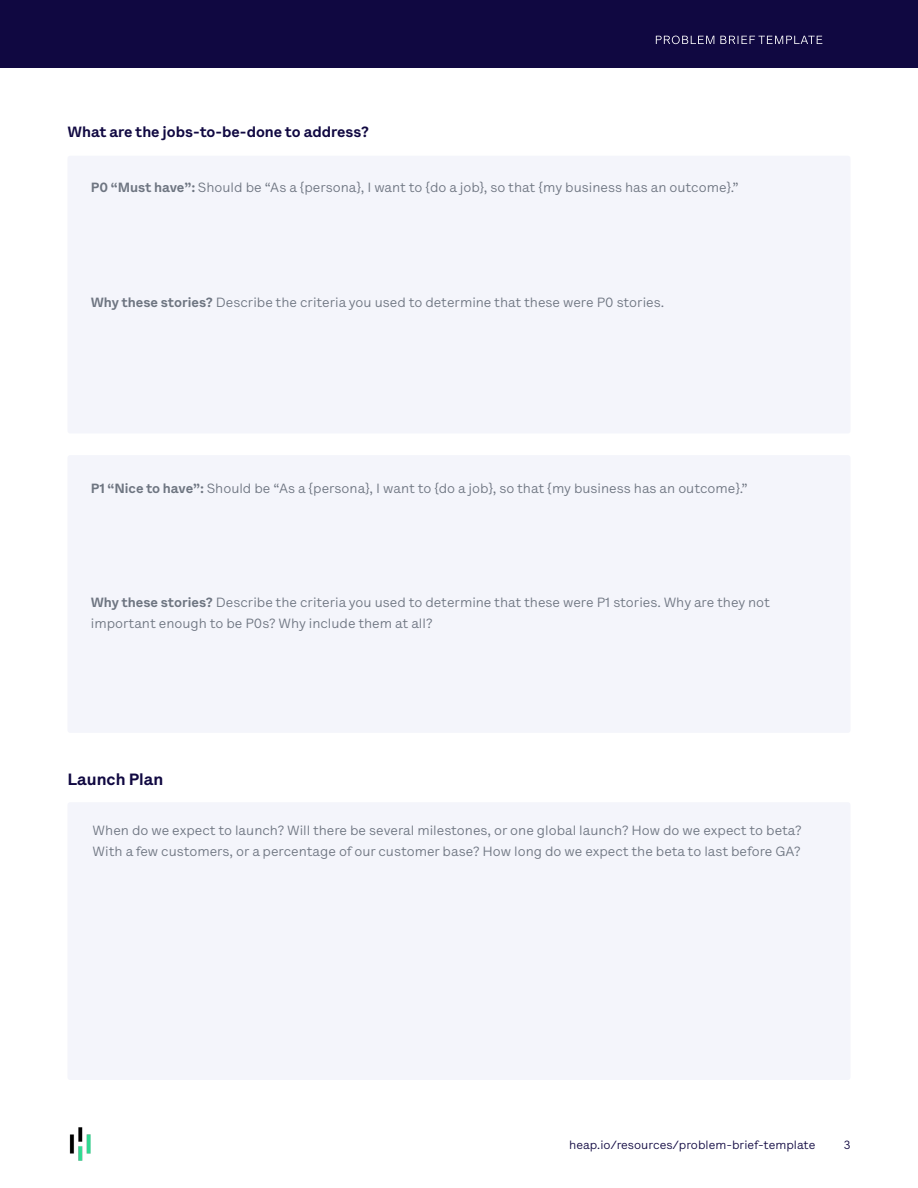
<style>
.page{position:relative;width:918px;height:1188px;background:#fff}
.page>*{position:absolute;margin:0;border:0;box-sizing:border-box;transform-origin:0 0}
.t1{font:700 16.5px "Lettera Text LL";color:#100841}
.t2{font:700 15px "Lettera Text LL";color:#100841}
.Body_Small{font:13.5px/21px "Lettera Text LL";color:#6e7581}
.t3{font:12px "Lettera Text LL";color:#100841}
.t4{font:12px "Lettera Text LL";letter-spacing:.035em;color:#fff}
.s1{font-weight:700}
</style>
<div class="page">
<div style="left:0;top:0;width:918px;height:68px;background:#100841"></div>
<div style="left:67px;top:156px;width:784px;height:277px;background:#f4f5fb;border-radius:3px"></div>
<div style="left:67px;top:455px;width:784px;height:278px;background:#f4f5fb;border-radius:3px"></div>
<div style="left:67px;top:802px;width:784px;height:278px;background:#f4f5fb;border-radius:3px"></div>
<img style="left:69px;top:1127px;width:22px;height:34px">
<h3 class="t2" style="left:68px;top:122px;width:303px">What are the jobs-to-be-done to address?</h3>
<p class="t4" style="left:655px;top:32px;width:170px">PROBLEM BRIEF TEMPLATE</p>
<h3 class="Body_Small" style="left:91px;top:177px;width:649px"><span class="s1">P0 “Must have”:</span> Should be “As a {persona}, I want to {do a job}, so that {my business has an outcome}.”</h3>
<h3 class="Body_Small" style="left:91px;top:292px;width:575px"><span class="s1">Why these stories?</span> Describe the criteria you used to determine that these were P0 stories.</h3>
<h3 class="Body_Small" style="left:91px;top:478px;width:658px"><span class="s1">P1 “Nice to have”:</span> Should be “As a {persona}, I want to {do a job}, so that {my business has an outcome}.”</h3>
<h3 class="Body_Small" style="left:91px;top:592px;width:681px"><span class="s1">Why these stories?</span> Describe the criteria you used to determine that these were P1 stories. Why are they not important enough to be P0s? Why include them at all?</h3>
<h3 class="t1" style="left:68px;top:768px;width:97px">Launch Plan</h3>
<p class="Body_Small" style="left:93px;top:820px;width:710px">When do we expect to launch? Will there be several milestones, or one global launch? How do we expect to beta?<br>With a few customers, or a percentage of our customer base? How long do we expect the beta to last before GA?</p>
<p class="t3" style="left:569px;top:1137px;width:248px">heap.io/resources/problem-brief-template</p>
<p class="t3" style="left:844px;top:1137px;width:8px">3</p>
</div>
